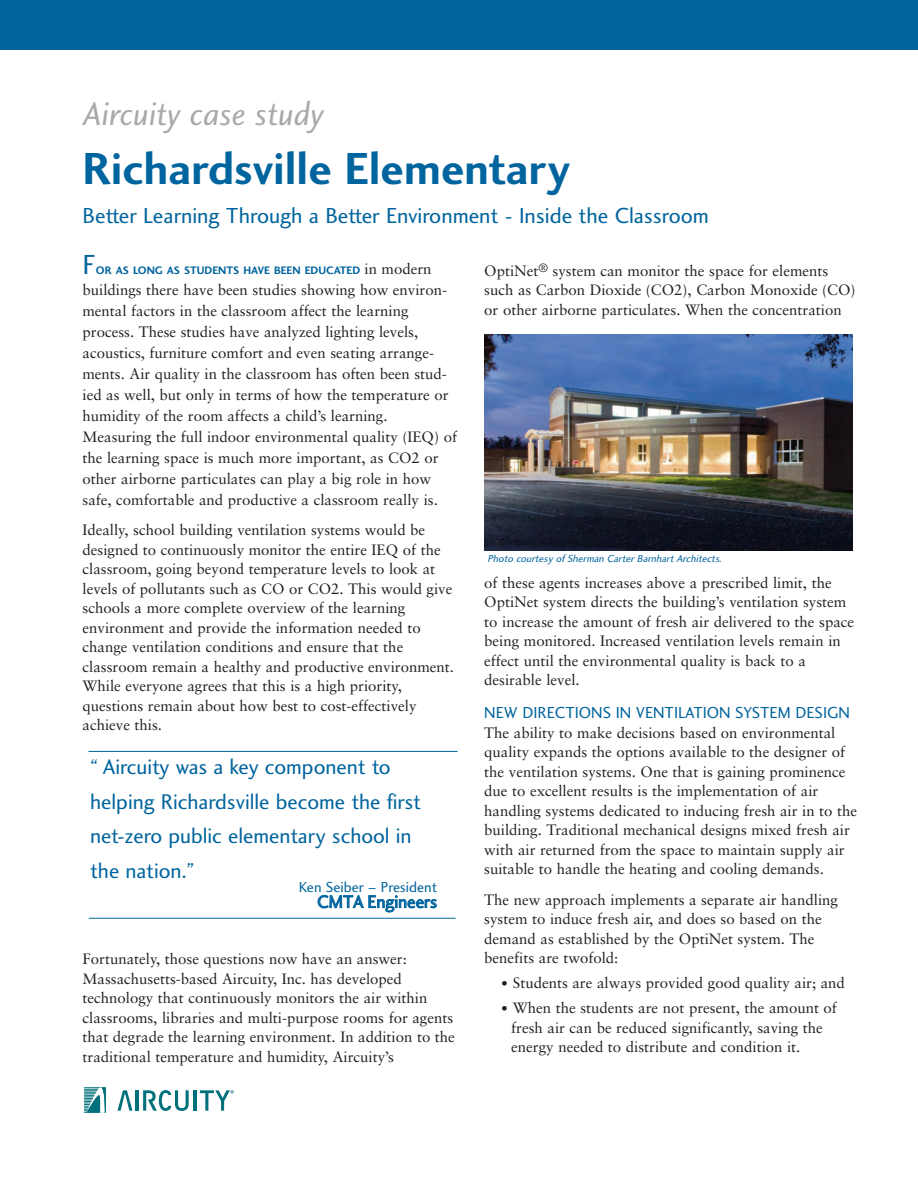
<style>
.page{position:relative;width:918px;height:1188px;background:#fff}
.page>*{position:absolute;margin:0;border:0;box-sizing:border-box;transform-origin:0 0}
.t1{font:46.5px "Charlotte Sans Bold Plain";color:#00649e}
.t2{font:34.2px "Charlotte Sans Book Italic Plain";color:#a8a9ad}
.t3{font:28.5px "Charlotte Sans Book Plain";color:#00649e}
.t4{font:22.5px "Charlotte Sans Book Plain";color:#00649e}
.t5{font:22.05px/34.5px "Charlotte Sans Book Plain";color:#00649e}
.t6{font:18px "Charlotte Sans Book Plain";color:#00649e}
.t7{font:16.5px "Charlotte Sans Book Plain";color:#00649e}
.t8{font:15px/19.5px "Sabon";color:#231f20}
.t9{font:15px "Charlotte Sans Book Plain";color:#00649e}
.t10{font:11.25px "Charlotte Sans Bold Plain";color:#00649e}
.t11{font:italic 10.5px "Charlotte Sans Book Plain";color:#00649e}
.s1{font-family:"Sabon";font-size:15px;color:#231f20}
.s2{font-family:"Calibri"}
</style>
<div class="page">
<hr style="left:89px;top:918px;width:367px;height:1px;background:#00649e">
<hr style="left:88px;top:751px;width:369px;height:1px;background:#00649e">
<div style="left:0;top:0;width:918px;height:50px;background:#00649e"></div>
<svg style="left:117px;top:1090px;width:15px;height:21px"></svg>
<hr style="left:135px;top:1090px;width:3px;height:21px;background:#00707b">
<svg style="left:143px;top:1090px;width:46px;height:21px"></svg>
<hr style="left:193px;top:1090px;width:4px;height:21px;background:#00707b">
<svg style="left:84px;top:1087px;width:22px;height:26px"></svg>
<svg style="left:200px;top:1090px;width:34px;height:21px"></svg>
<img style="left:484px;top:334px;width:369px;height:216px">
<h2 class="t2" style="left:84px;top:93px;width:242px">Aircuity case study</h2>
<h1 class="t1" style="left:82px;top:141px;width:489px">Richardsville Elementary</h1>
<h3 class="t4" style="left:82px;top:202px;width:628px">Better Learning Through a Better Environment - Inside the Classroom</h3>
<h3 class="t3" style="left:82px;top:248px;width:14px">F</h3>
<p class="t10" style="left:96px;top:263px;width:337px">OR AS LONG AS STUDENTS HAVE BEEN EDUCATED <span class="s1">in modern</span></p>
<p class="t8" style="left:83px;top:280px;width:376px;line-height:21px">buildings there have been studies showing how environ&shy;mental factors in the classroom affect the learning process. These studies have analyzed lighting levels, acoustics, furniture comfort and even seating arrange&shy;ments. Air quality in the classroom has often been stud&shy;ied as well, but only in terms of how the temperature or humidity of the room affects a child’s learning.<br>Measuring the full indoor environmental quality (IEQ) of the learning space is much more important, as CO2 or other airborne particulates can play a big role in how safe, comfortable and productive a classroom really is.</p>
<p class="t8" style="left:83px;top:521px;width:373px">Ideally, school building ventilation systems would be designed to continuously monitor the entire IEQ of the classroom, going beyond temperature levels to look at levels of pollutants such as CO or CO2. This would give schools a more complete overview of the learning environment and provide the information needed to change ventilation conditions and ensure that the classroom remain a healthy and productive environment.<br>While everyone agrees that this is a high priority, questions remain about how best to cost-effectively achieve this.</p>
<h3 class="t5" style="left:90px;top:750px;width:332px">“ Aircuity was a key component to helping Richardsville become the first net-zero public elementary school in the nation.”</h3>
<p class="t9" style="left:299px;top:878px;width:140px">Ken Seiber – President</p>
<p class="t6" style="left:317px;top:891px;width:122px">CMTA Engineers</p>
<p class="t8" style="left:83px;top:950px;width:374px">Fortunately, those questions now have an answer:<br>Massachusetts-based Aircuity, Inc. has developed technology that continuously monitors the air within classrooms, libraries and multi-purpose rooms for agents that degrade the learning environment. In addition to the traditional temperature and humidity, Aircuity’s</p>
<p class="t8" style="left:484px;top:262px;width:373px">OptiNet<sup>®</sup> system can monitor the space for elements such as Carbon Dioxide (CO2), Carbon Monoxide (CO) or other airborne particulates. When the concentration</p>
<p class="t11" style="left:488px;top:553px;width:237px">Photo courtesy of Sherman Carter Barnhart Architects.</p>
<p class="t8" style="left:484px;top:574px;width:371px">of these agents increases above a prescribed limit, the OptiNet system directs the building’s ventilation system to increase the amount of fresh air delivered to the space being monitored. Increased ventilation levels remain in effect until the environmental quality is back to a desirable level.</p>
<p class="t7" style="left:484px;top:703px;width:367px">NEW DIRECTIONS IN VENTILATION SYSTEM DESIGN</p>
<p class="t8" style="left:484px;top:724px;width:374px">The ability to make decisions based on environmental quality expands the options available to the designer of the ventilation systems. One that is gaining prominence due to excellent results is the implementation of air handling systems dedicated to inducing fresh air in to the building. Traditional mechanical designs mixed fresh air with air returned from the space to maintain supply air suitable to handle the heating and cooling demands.</p>
<p class="t8" style="left:484px;top:891px;width:355px">The new approach implements a separate air handling system to induce fresh air, and does so based on the demand as established by the OptiNet system. The benefits are twofold:</p>
<p class="t8" style="left:501px;top:974px;width:346px"><span class="s2">•</span> Students are always provided good quality air; and</p>
<p class="t8" style="left:511px;top:999px;width:327px;text-indent:-10px"><span class="s2">•</span> When the students are not present, the amount of fresh air can be reduced significantly, saving the energy needed to distribute and condition it.</p>
</div>
